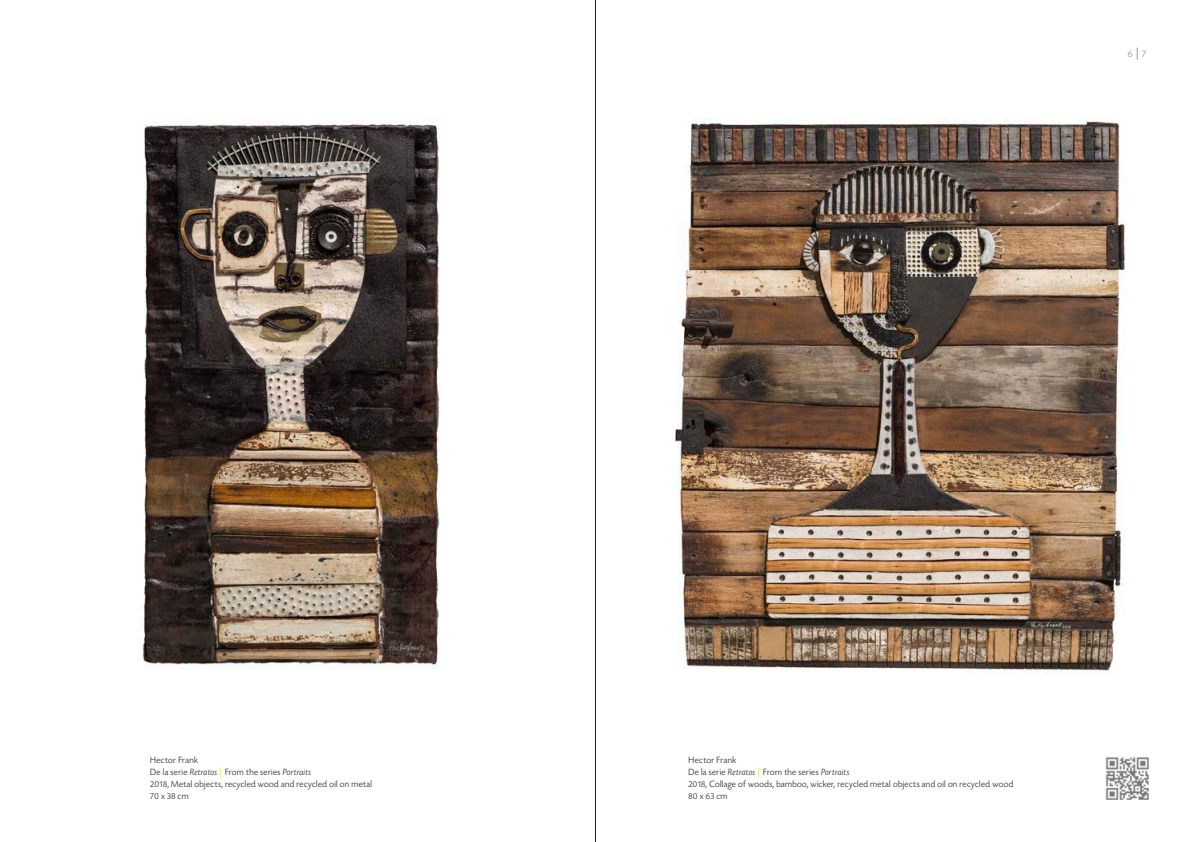
<style>
.page{position:relative;width:1191px;height:842px;background:#fff}
.page>*{position:absolute;margin:0;border:0;box-sizing:border-box;transform-origin:0 0}
.t1{font:10px "Today SHOP";color:#a8a9ad}
.pies_de_obras{font:300 9.5px "Today SHOP";letter-spacing:.04em;color:#231f20}
.pies_de_obras-2{font:300 9px "Today SHOP";letter-spacing:.045em;color:#231f20}
.s1{font-style:italic}
.s2{font-family:"Lato";font-weight:400;font-size:11px;color:#f4eb0a}
.s3{font-size:9px}
.s4{font-size:9.5px}
.s5{font-family:"Zona Pro";font-weight:100;font-size:13px;color:#231f20}
</style>
<div class="page">
<img style="left:1106px;top:757px;width:42px;height:42px">
<img style="left:675px;top:118px;width:451px;height:556px">
<img style="left:142px;top:124px;width:298px;height:545px">
<hr style="left:595px;top:0;width:1px;height:842px;background:#231f20">
<p class="pies_de_obras" style="left:150px;top:755px;width:49px">Hector Frank</p>
<p class="pies_de_obras" style="left:150px;top:767px;width:162px">De la serie <span class="s1">Retratos</span> <span class="s2">|</span> From the series <span class="s1">Portraits</span></p>
<p class="pies_de_obras" style="left:150px;top:779px;width:223px"><span class="s3">2018</span>, Metal objects, recycled wood and recycled oil on metal</p>
<p class="pies_de_obras-2" style="left:150px;top:792px;width:40px">70 <span class="s4">x</span> 38 <span class="s4">cm</span></p>
<p class="t1" style="left:1127px;top:49px;width:20px">6<span class="s5">|</span>7</p>
<p class="pies_de_obras" style="left:688px;top:755px;width:49px">Hector Frank</p>
<p class="pies_de_obras" style="left:688px;top:767px;width:162px">De la serie <span class="s1">Retratos</span> <span class="s2">|</span> From the series <span class="s1">Portraits</span></p>
<p class="pies_de_obras" style="left:688px;top:779px;width:326px"><span class="s3">2018</span>, Collage of woods, bamboo, wicker, recycled metal objects and oil on recycled wood</p>
<p class="pies_de_obras-2" style="left:688px;top:792px;width:40px">80 <span class="s4">x</span> 63 <span class="s4">cm</span></p>
</div>
